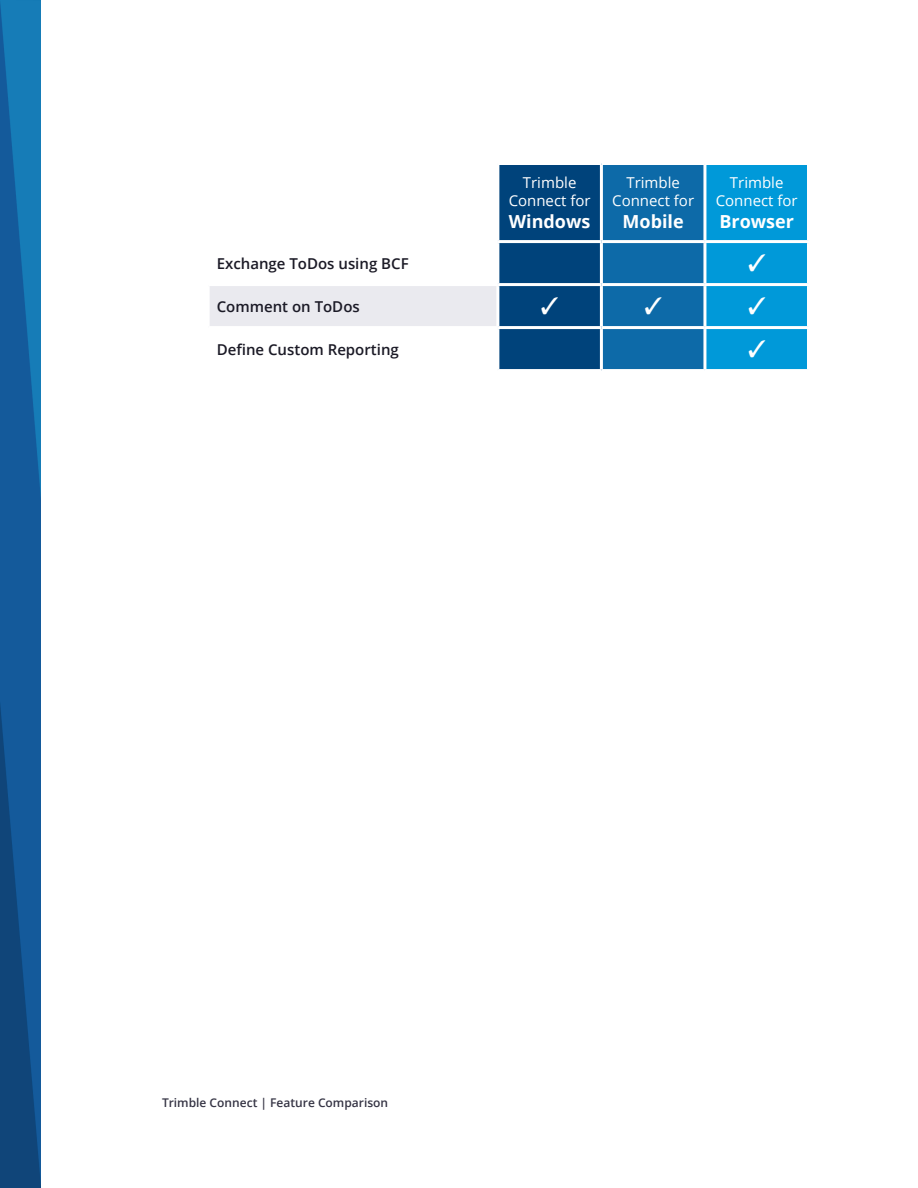
<style>
.page{position:relative;width:918px;height:1188px;background:#fff}
.page>*{position:absolute;margin:0;border:0;box-sizing:border-box;transform-origin:0 0}
.body{font:700 18px "Open Sans";color:#fff}
.body-2{font:600 15px "Open Sans";color:#1b1a26}
.body-3{font:15px "Open Sans";color:#fff}
.t1{font:600 12px "Open Sans";color:#363545}
</style>
<div class="page">
<img style="left:0;top:0;width:41px;height:1188px">
<div style="left:208px;top:285px;width:290px;height:43px;background:#eaeaef"></div>
<hr style="left:208px;top:283px;width:290px;height:3px;background:#fff">
<hr style="left:207px;top:286px;width:3px;height:40px;background:#fff">
<hr style="left:496px;top:286px;width:3px;height:40px;background:#fff">
<hr style="left:208px;top:326px;width:290px;height:3px;background:#fff">
<svg style="left:498px;top:164px;width:310px;height:207px;background:#1979b0"></svg>
<p class="body-2" style="left:217px;top:253px;width:193px">Exchange ToDos using BCF</p>
<p class="body-2" style="left:217px;top:296px;width:145px">Comment on ToDos</p>
<p class="body-2" style="left:217px;top:339px;width:184px">Define Custom Reporting</p>
<p class="body-3" style="left:523px;top:173px;width:55px">Trimble</p>
<p class="body-3" style="left:509px;top:191px;width:83px">Connect for</p>
<p class="body" style="left:509px;top:209px;width:83px">Windows</p>
<p class="body-3" style="left:626px;top:173px;width:55px">Trimble</p>
<p class="body-3" style="left:612px;top:191px;width:83px">Connect for</p>
<p class="body" style="left:623px;top:209px;width:63px">Mobile</p>
<p class="body-3" style="left:730px;top:173px;width:55px">Trimble</p>
<p class="body-3" style="left:716px;top:191px;width:83px">Connect for</p>
<p class="body" style="left:719px;top:209px;width:76px">Browser</p>
<p class="t1" style="left:162px;top:1094px;width:228px">Trimble Connect | Feature Comparison</p>
</div>
